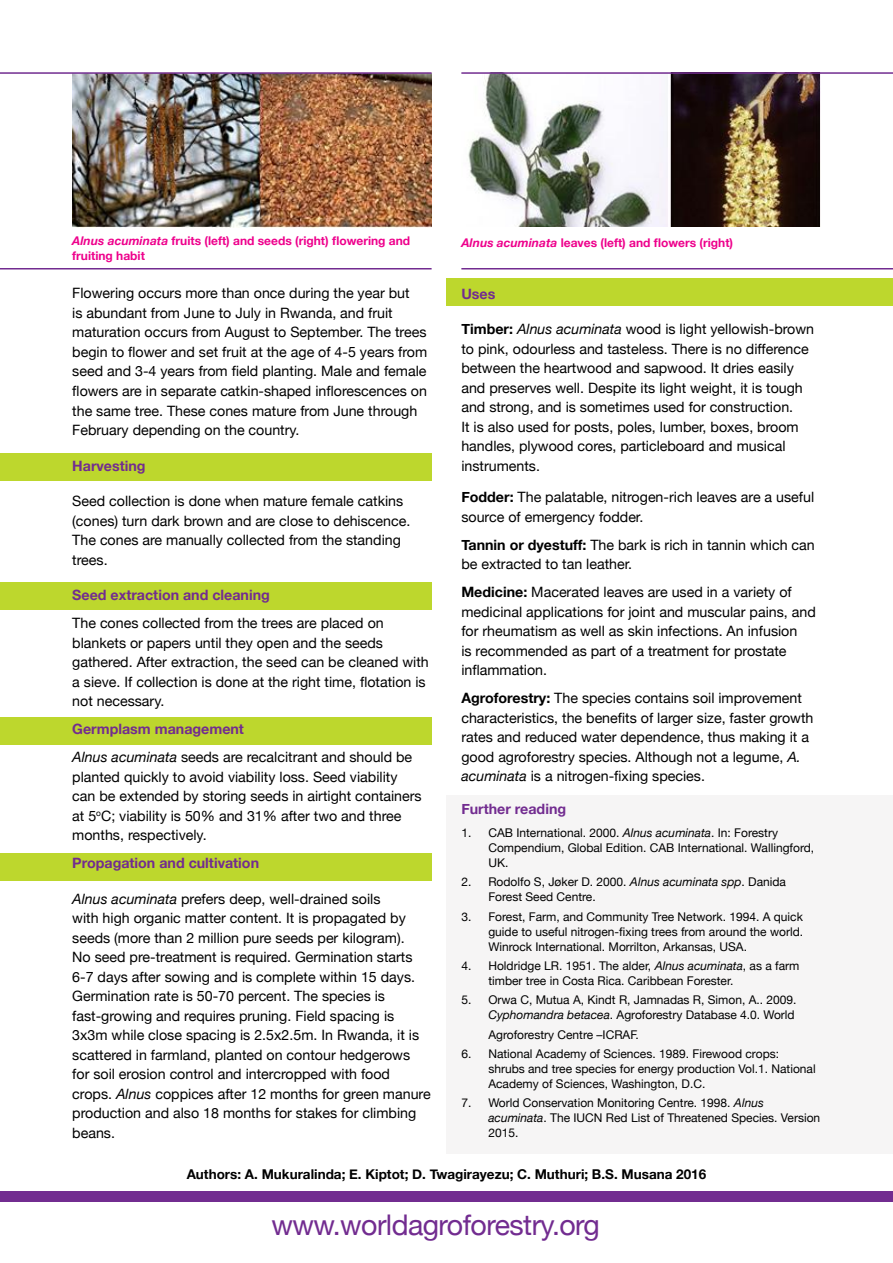
<style>
.page{position:relative;width:893px;height:1263px;background:#fff}
.page>*{position:absolute;margin:0;border:0;box-sizing:border-box;transform-origin:0 0}
.t1{font:28.5px "Helvetica Neue";letter-spacing:-.02em;color:#722c90}
.Normal__Web{font:14.25px/19.5px "Helvetica Neue";color:#000}
.t2{font:700 14.25px "Helvetica Neue";color:#722c90}
.t3{font:700 13.5px "Helvetica Neue";color:#000}
.t4{font:12px/15px "Helvetica Neue";color:#000}
.t5{font:700 12px/15px "Helvetica Neue";color:#ee008c}
.s1{font-style:italic}
.s2{font-weight:700}
</style>
<div class="page">
<div style="left:446px;top:795px;width:447px;height:359px;background:#f6f5f5"></div>
<div style="left:0;top:453px;width:432px;height:28px;background:#bdd72d"></div>
<div style="left:446px;top:278px;width:447px;height:28px;background:#bdd72d"></div>
<div style="left:0;top:582px;width:432px;height:27px;background:#bdd72d"></div>
<div style="left:0;top:718px;width:432px;height:27px;background:#bdd72d"></div>
<div style="left:0;top:853px;width:432px;height:28px;background:#bdd72d"></div>
<div style="left:0;top:1191px;width:893px;height:11px;background:#722c90"></div>
<img style="left:72px;top:74px;width:360px;height:153px">
<img style="left:468px;top:74px;width:353px;height:153px">
<hr style="left:0;top:268px;width:432px;height:1px;background:#722c90">
<hr style="left:461px;top:268px;width:432px;height:1px;background:#722c90">
<hr style="left:0;top:72px;width:432px;height:2px;background:#722c90">
<hr style="left:461px;top:72px;width:432px;height:2px;background:#722c90">
<p class="t5" style="left:72px;top:233px;width:339px"><span class="s1">Alnus acuminata</span> fruits (left) and seeds (right) flowering and fruiting habit</p>
<p class="t5" style="left:461px;top:235px;width:273px"><span class="s1">Alnus acuminata</span> leaves (left) and flowers (right)</p>
<p class="Normal__Web" style="left:72px;top:283px;width:356px">Flowering occurs more than once during the year but<br>is abundant from June to July in Rwanda, and fruit maturation occurs from August to September. The trees begin to flower and set fruit at the age of 4-5 years from seed and 3-4 years from field planting. Male and female flowers are in separate catkin-shaped inflorescences on the same tree. These cones mature from June through February depending on the country.</p>
<p class="t2" style="left:72px;top:457px;width:75px">Harvesting</p>
<p class="Normal__Web" style="left:72px;top:491px;width:340px">Seed collection is done when mature female catkins (cones) turn dark brown and are close to dehiscence.<br>The cones are manually collected from the standing trees.</p>
<p class="t2" style="left:72px;top:586px;width:199px">Seed extraction and cleaning</p>
<p class="Normal__Web" style="left:72px;top:613px;width:358px">The cones collected from the trees are placed on blankets or papers until they open and the seeds gathered. After extraction, the seed can be cleaned with a sieve. If collection is done at the right time, flotation is not necessary.</p>
<p class="t2" style="left:72px;top:720px;width:173px">Germplasm management</p>
<p class="Normal__Web" style="left:72px;top:747px;width:351px"><span class="s1">Alnus acuminata</span> seeds are recalcitrant and should be planted quickly to avoid viability loss. Seed viability can be extended by storing seeds in airtight containers at 5<sup>o</sup>C; viability is 50% and 31% after two and three months, respectively.</p>
<p class="t2" style="left:72px;top:854px;width:188px">Propagation and cultivation</p>
<p class="Normal__Web" style="left:72px;top:889px;width:360px"><span class="s1">Alnus acuminata</span> prefers deep, well-drained soils<br>with high organic matter content. It is propagated by seeds (more than 2 million pure seeds per kilogram).<br>No seed pre-treatment is required. Germination starts 6-7 days after sowing and is complete within 15 days.<br>Germination rate is 50-70 percent. The species is fast-growing and requires pruning. Field spacing is 3x3m while close spacing is 2.5x2.5m. In Rwanda, it is scattered in farmland, planted on contour hedgerows for soil erosion control and intercropped with food crops. <span class="s1">Alnus</span> coppices after 12 months for green manure production and also 18 months for stakes for climbing beans.</p>
<p class="t2" style="left:461px;top:285px;width:36px">Uses</p>
<p class="Normal__Web" style="left:461px;top:319px;width:354px"><span class="s2">Timber:</span> <span class="s1">Alnus acuminata</span> wood is light yellowish-brown to pink, odourless and tasteless. There is no difference between the heartwood and sapwood. It dries easily and preserves well. Despite its light weight, it is tough and strong, and is sometimes used for construction.<br>It is also used for posts, poles, lumber, boxes, broom handles, plywood cores, particleboard and musical instruments.</p>
<p class="Normal__Web" style="left:461px;top:487px;width:354px"><span class="s2">Fodder:</span> The palatable, nitrogen-rich leaves are a useful source of emergency fodder.</p>
<p class="Normal__Web" style="left:461px;top:535px;width:355px"><span class="s2">Tannin or dyestuff:</span> The bark is rich in tannin which can be extracted to tan leather.</p>
<p class="Normal__Web" style="left:461px;top:582px;width:356px"><span class="s2">Medicine:</span> Macerated leaves are used in a variety of medicinal applications for joint and muscular pains, and for rheumatism as well as skin infections. An infusion<br>is recommended as part of a treatment for prostate inflammation.</p>
<p class="Normal__Web" style="left:461px;top:688px;width:354px"><span class="s2">Agroforestry:</span> The species contains soil improvement characteristics, the benefits of larger size, faster growth rates and reduced water dependence, thus making it a good agroforestry species. Although not a legume, <span class="s1">A. acuminata</span> is a nitrogen-fixing species.</p>
<p class="t2" style="left:461px;top:800px;width:106px">Further reading</p>
<p class="t4" style="left:488px;top:825px;width:327px;text-indent:-27px">1. CAB International. 2000. <span class="s1">Alnus acuminata</span>. In: Forestry<br>Compendium, Global Edition. CAB International. Wallingford,<br>UK.</p>
<p class="t4" style="left:488px;top:874px;width:299px;text-indent:-27px">2. Rodolfo S, Jøker D. 2000. <span class="s1">Alnus acuminata spp</span>. Danida<br>Forest Seed Centre.</p>
<p class="t4" style="left:488px;top:909px;width:316px;text-align:justify;text-indent:-27px">3. Forest, Farm, and Community Tree Network. 1994. A quick guide to useful nitrogen-fixing trees from around the world.<br>Winrock International. Morrilton, Arkansas, USA.</p>
<p class="t4" style="left:488px;top:958px;width:312px;text-indent:-27px">4. Holdridge LR. 1951. The alder, <span class="s1">Alnus acuminata</span>, as a farm timber tree in Costa Rica. Caribbean Forester.</p>
<p class="t4" style="left:461px;top:992px;width:337px;text-align:right">5. Orwa C, Mutua A, Kindt R, Jamnadas R, Simon, A.. 2009.<br><span class="s1">Cyphomandra betacea</span>. Agroforestry Database 4.0. World</p>
<p class="t4" style="left:488px;top:1027px;width:152px">Agroforestry Centre –ICRAF.</p>
<p class="t4" style="left:488px;top:1046px;width:329px;text-indent:-27px">6. National Academy of Sciences. 1989. Firewood crops: shrubs and tree species for energy production Vol.1. National<br>Academy of Sciences, Washington, D.C.</p>
<p class="t4" style="left:488px;top:1095px;width:333px;text-indent:-27px">7. World Conservation Monitoring Centre. 1998. <span class="s1">Alnus acuminata</span>. The IUCN Red List of Threatened Species. Version<br>2015.</p>
<p class="t3" style="left:187px;top:1166px;width:521px">Authors: A. Mukuralinda; E. Kiptot; D. Twagirayezu; C. Muthuri; B.S. Musana 2016</p>
<p class="t1" style="left:271px;top:1208px;width:330px">www.worldagroforestry.org</p>
</div>
